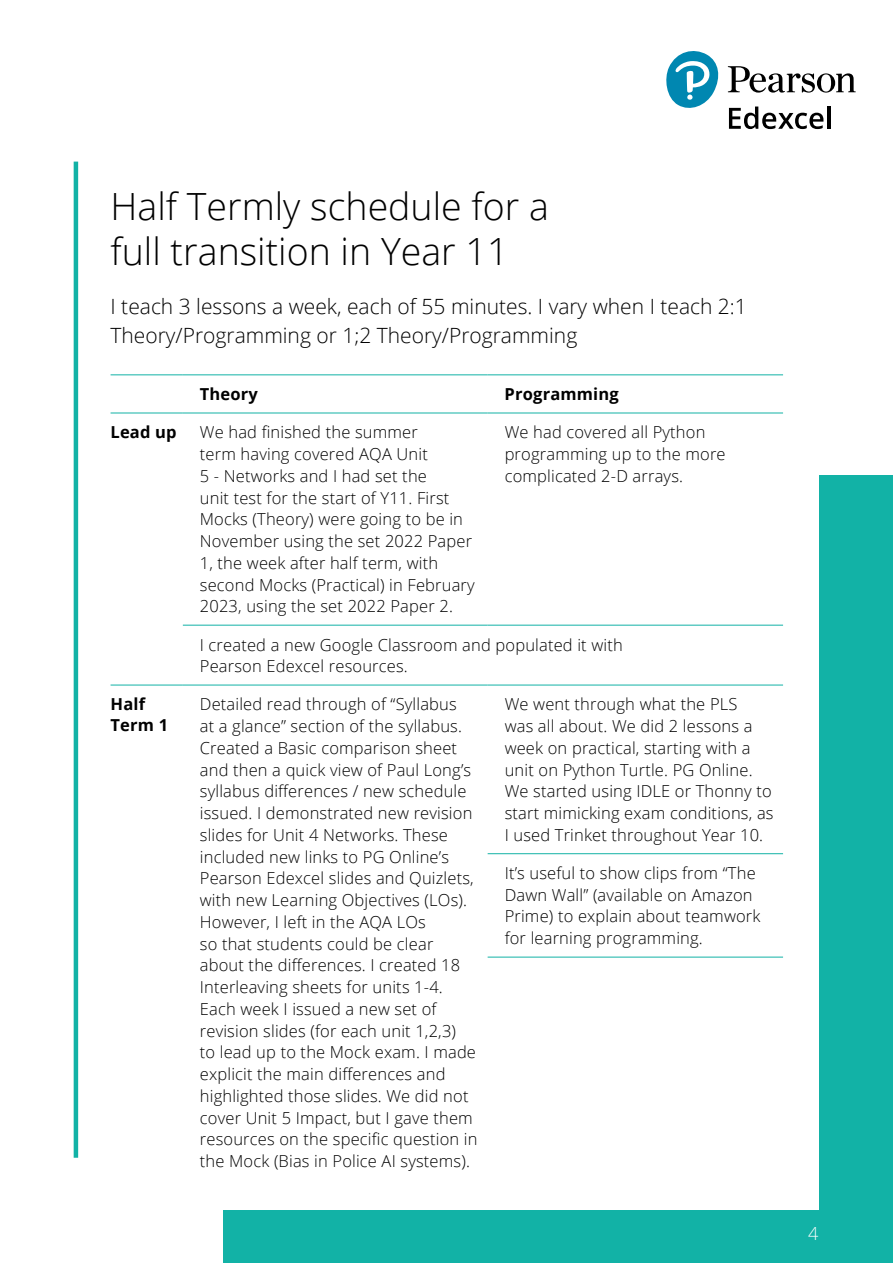
<style>
.page{position:relative;width:893px;height:1263px;background:#fff}
.page>*{position:absolute;margin:0;border:0;box-sizing:border-box;transform-origin:0 0}
.t1{font:300 37.5px/45px "Open Sans";color:#000}
.t2{font:300 21px/28.5px "Open Sans";color:#000}
.t3{font:300 18px "Open Sans";color:#fff}
.t4{font:300 16.5px/21.8px "Open Sans";letter-spacing:.01em;color:#000}
.t5{font:700 16.5px/21px "Open Sans";letter-spacing:.01em;color:#000}
</style>
<div class="page">
<div style="left:223px;top:475px;width:670px;height:788px;background:#12b2a6"></div>
<div style="left:111px;top:162px;width:708px;height:1048px;background:#fff"></div>
<hr style="left:111px;top:374px;width:72px;height:1px;background:#12b2a6">
<hr style="left:183px;top:374px;width:305px;height:1px;background:#12b2a6">
<hr style="left:488px;top:374px;width:295px;height:1px;background:#12b2a6">
<hr style="left:111px;top:413px;width:72px;height:1px;background:#12b2a6">
<hr style="left:183px;top:413px;width:305px;height:1px;background:#12b2a6">
<hr style="left:488px;top:413px;width:295px;height:1px;background:#12b2a6">
<hr style="left:183px;top:625px;width:305px;height:1px;background:#12b2a6">
<hr style="left:488px;top:625px;width:295px;height:1px;background:#12b2a6">
<hr style="left:111px;top:685px;width:72px;height:1px;background:#12b2a6">
<hr style="left:183px;top:685px;width:305px;height:1px;background:#12b2a6">
<hr style="left:488px;top:685px;width:295px;height:1px;background:#12b2a6">
<hr style="left:488px;top:853px;width:295px;height:1px;background:#12b2a6">
<hr style="left:488px;top:957px;width:295px;height:1px;background:#12b2a6">
<hr style="left:74px;top:162px;width:4px;height:996px;background:#12b2a6">
<svg style="left:666px;top:51px;width:53px;height:57px"></svg>
<svg style="left:728px;top:66px;width:128px;height:27px"></svg>
<svg style="left:729px;top:107px;width:94px;height:22px"></svg>
<hr style="left:827px;top:107px;width:4px;height:22px;background:#000">
<h1 class="t1" style="left:111px;top:183px;width:440px">Half Termly schedule for a full transition in Year 11</h1>
<p class="t2" style="left:111px;top:292px;width:638px">I teach 3 lessons a week, each of 55 minutes. I vary when I teach 2:1<br>Theory/Programming or 1;2 Theory/Programming</p>
<p class="t5" style="left:200px;top:383px;width:60px">Theory</p>
<p class="t5" style="left:505px;top:383px;width:116px">Programming</p>
<p class="t5" style="left:111px;top:421px;width:68px">Lead up</p>
<p class="t4" style="left:200px;top:421px;width:276px">We had finished the summer<br>term having covered AQA Unit<br>5 - Networks and I had set the<br>unit test for the start of Y11. First<br>Mocks (Theory) were going to be in<br>November using the set 2022 Paper<br>1, the week after half term, with second Mocks (Practical) in February<br>2023, using the set 2022 Paper 2.</p>
<p class="t4" style="left:505px;top:421px;width:223px">We had covered all Python programming up to the more complicated 2-D arrays.</p>
<p class="t4" style="left:200px;top:633px;width:424px">I created a new Google Classroom and populated it with<br>Pearson Edexcel resources.</p>
<p class="t5" style="left:111px;top:693px;width:59px">Half<br>Term 1</p>
<p class="t4" style="left:200px;top:693px;width:279px">Detailed read through of “Syllabus<br>at a glance” section of the syllabus.<br>Created a Basic comparison sheet and then a quick view of Paul Long’s syllabus differences / new schedule issued. I demonstrated new revision slides for Unit 4 Networks. These included new links to PG Online’s Pearson Edexcel slides and Quizlets, with new Learning Objectives (LOs).<br>However, I left in the AQA LOs<br>so that students could be clear about the differences. I created 18<br>Interleaving sheets for units 1-4.<br>Each week I issued a new set of revision slides (for each unit 1,2,3)<br>to lead up to the Mock exam. I made explicit the main differences and highlighted those slides. We did not cover Unit 5 Impact, but I gave them resources on the specific question in the Mock (Bias in Police AI systems).</p>
<p class="t4" style="left:505px;top:693px;width:270px">We went through what the PLS<br>was all about. We did 2 lessons a week on practical, starting with a unit on Python Turtle. PG Online.<br>We started using IDLE or Thonny to start mimicking exam conditions, as<br>I used Trinket throughout Year 10.</p>
<p class="t4" style="left:505px;top:862px;width:257px">It’s useful to show clips from “The<br>Dawn Wall” (available on Amazon<br>Prime) to explain about teamwork for learning programming.</p>
<p class="t3" style="left:808px;top:1221px;width:12px">4</p>
</div>
